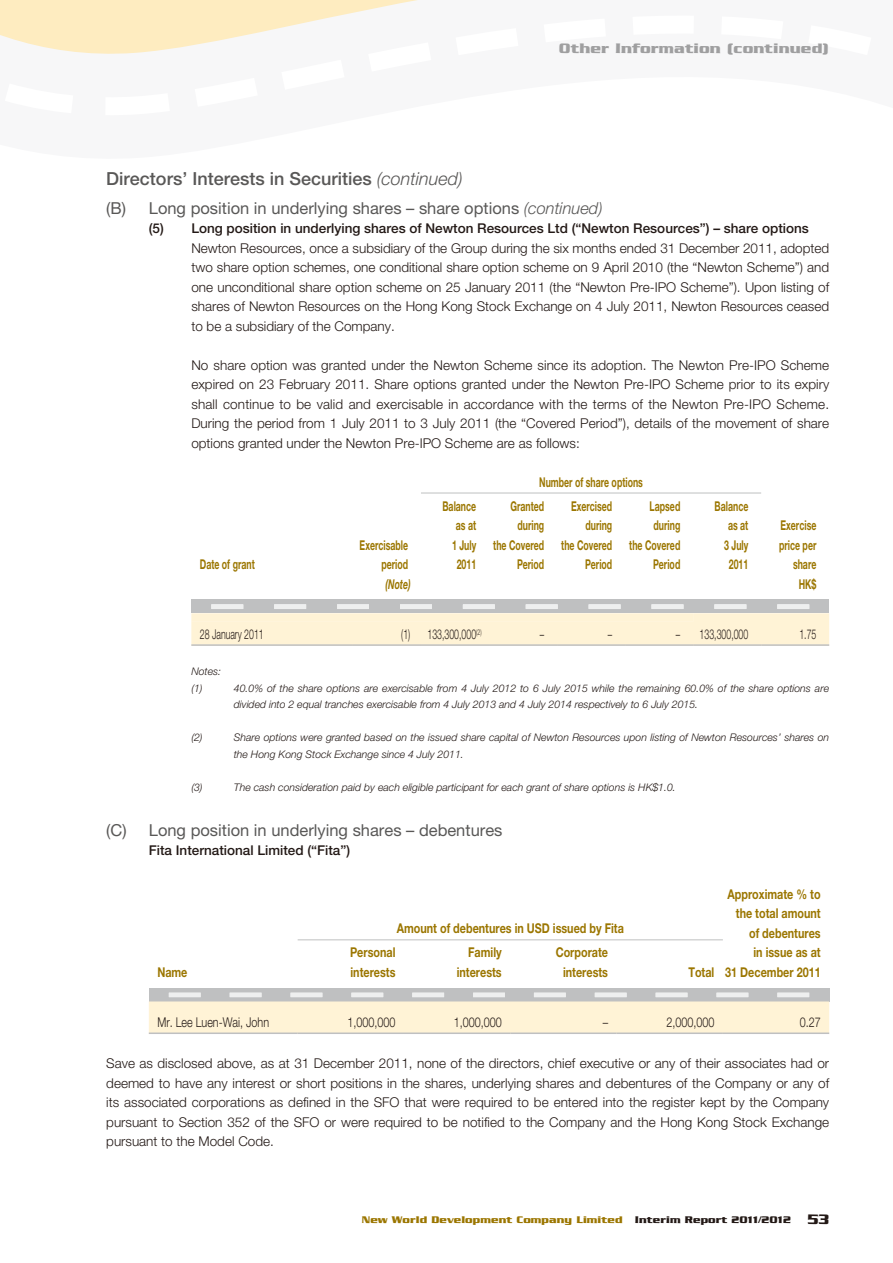
<style>
.page{position:relative;width:893px;height:1263px;background:#fff}
.page>*{position:absolute;margin:0;border:0;box-sizing:border-box;transform-origin:0 0}
.t1{font:500 18px "Helvetica Neue LT Std";color:#595857}
.t2{font:16.5px "Helvetica Neue LT Std";color:#595857}
.t3{font:700 15px "Serpentine Std";color:#9f9fa0}
.t4{font:300 13.5px/19.5px "Helvetica Neue LT Std";color:#231916;text-align:justify}
.t5{font:700 13.5px/19.5px "Helvetica Neue LT Std";color:#9b7600;text-align:right;scale:.65 1}
.t6{font:700 13.5px/19.5px "Helvetica Neue LT Std";color:#9b7600;text-align:right;scale:.8 1}
.t7{font:500 13.5px "Helvetica Neue LT Std";color:#231916}
.t8{font:300 13.5px "Helvetica Neue LT Std";color:#231916;scale:.8 1}
.t9{font:300 13.5px "Helvetica Neue LT Std";color:#231916;scale:.65 1}
.t10{font:italic 700 13.5px "Helvetica Neue LT Std";color:#9b7600;scale:.65 1}
.t11{font:italic 300 10.5px/16.5px "Helvetica Neue LT Std";color:#231916}
.t12{font:700 10.5px "Serpentine Std";color:#9b7600}
.s1{font-weight:300;font-style:italic}
</style>
<div class="page">
<svg style="left:189px;top:0;width:229px;height:46px"></svg>
<svg style="left:0;top:0;width:189px;height:54px;background:#fdedc5"></svg>
<div style="left:191px;top:599px;width:638px;height:14px;background:#bfc0c1"></div>
<hr style="left:421px;top:493px;width:340px;height:1px;background:#bfc0c1">
<svg style="left:191px;top:604px;width:638px;height:40px"></svg>
<hr style="left:191px;top:644px;width:162px;height:2px;background:#bfc0c1">
<hr style="left:353px;top:644px;width:68px;height:2px;background:#bfc0c1">
<hr style="left:421px;top:644px;width:68px;height:2px;background:#bfc0c1">
<hr style="left:489px;top:644px;width:68px;height:2px;background:#bfc0c1">
<hr style="left:557px;top:644px;width:68px;height:2px;background:#bfc0c1">
<hr style="left:625px;top:644px;width:68px;height:2px;background:#bfc0c1">
<hr style="left:693px;top:644px;width:68px;height:2px;background:#bfc0c1">
<hr style="left:761px;top:644px;width:68px;height:2px;background:#bfc0c1">
<div style="left:149px;top:988px;width:680px;height:13px;background:#bfc0c1"></div>
<hr style="left:298px;top:939px;width:425px;height:1px;background:#bfc0c1">
<svg style="left:149px;top:992px;width:680px;height:40px"></svg>
<hr style="left:149px;top:1032px;width:149px;height:2px;background:#bfc0c1">
<hr style="left:298px;top:1032px;width:106px;height:2px;background:#bfc0c1">
<hr style="left:404px;top:1032px;width:106px;height:2px;background:#bfc0c1">
<hr style="left:510px;top:1032px;width:107px;height:2px;background:#bfc0c1">
<hr style="left:617px;top:1032px;width:106px;height:2px;background:#bfc0c1">
<hr style="left:723px;top:1032px;width:106px;height:2px;background:#bfc0c1">
<p class="t3" style="left:559px;top:40px;width:272px;rotate:1deg">Other Information (continued)</p>
<h1 class="t1" style="left:106px;top:172px;width:358px">Directors’ Interests in Securities <span class="s1">(continued)</span></h1>
<p class="t2" style="left:106px;top:202px;width:498px">(B) Long position in underlying shares – share options <span class="s1">(continued)</span></p>
<p class="t7" style="left:149px;top:223px;width:662px">(5) Long position in underlying shares of Newton Resources Ltd (“Newton Resources”) – share options</p>
<p class="t4" style="left:191px;top:240px;width:639px">Newton Resources, once a subsidiary of the Group during the six months ended 31 December 2011, adopted two share option schemes, one conditional share option scheme on 9 April 2010 (the “Newton Scheme”) and one unconditional share option scheme on 25 January 2011 (the “Newton Pre-IPO Scheme”). Upon listing of shares of Newton Resources on the Hong Kong Stock Exchange on 4 July 2011, Newton Resources ceased to be a subsidiary of the Company.</p>
<p class="t4" style="left:191px;top:357px;width:639px">No share option was granted under the Newton Scheme since its adoption. The Newton Pre-IPO Scheme expired on 23 February 2011. Share options granted under the Newton Pre-IPO Scheme prior to its expiry shall continue to be valid and exercisable in accordance with the terms of the Newton Pre-IPO Scheme.<br>During the period from 1 July 2011 to 3 July 2011 (the “Covered Period”), details of the movement of share options granted under the Newton Pre-IPO Scheme are as follows:</p>
<p class="t5" style="left:539px;top:474px;width:161px">Number of share options</p>
<p class="t5" style="left:200px;top:556px;width:86px">Date of grant</p>
<p class="t5" style="left:360px;top:537px;width:76px">Exercisable period</p>
<p class="t5" style="left:442px;top:498px;width:53px">Balance as at<br>1 July<br>2011</p>
<p class="t5" style="left:493px;top:498px;width:80px">Granted during<br>the Covered<br>Period</p>
<p class="t5" style="left:561px;top:498px;width:80px">Exercised during<br>the Covered<br>Period</p>
<p class="t5" style="left:629px;top:498px;width:80px">Lapsed during<br>the Covered<br>Period</p>
<p class="t5" style="left:715px;top:498px;width:53px">Balance as at<br>3 July<br>2011</p>
<p class="t5" style="left:779px;top:517px;width:59px">Exercise price per share</p>
<p class="t10" style="left:386px;top:579px;width:40px">(Note)</p>
<p class="t5" style="left:799px;top:576px;width:29px">HK$</p>
<p class="t9" style="left:200px;top:629px;width:100px">28 January 2011</p>
<p class="t9" style="left:401px;top:629px;width:125px">(1) 133,300,000<sup>(2)</sup></p>
<p class="t9" style="left:540px;top:629px;width:8px">–</p>
<p class="t9" style="left:608px;top:629px;width:8px">–</p>
<p class="t9" style="left:676px;top:629px;width:113px">– 133,300,000</p>
<p class="t9" style="left:799px;top:629px;width:28px">1.75</p>
<p class="t11" style="left:191px;top:664px;width:31px">Notes: (1)</p>
<p class="t11" style="left:234px;top:681px;width:597px">40.0% of the share options are exercisable from 4 July 2012 to 6 July 2015 while the remaining 60.0% of the share options are divided into 2 equal tranches exercisable from 4 July 2013 and 4 July 2014 respectively to 6 July 2015.</p>
<p class="t11" style="left:191px;top:730px;width:13px">(2)</p>
<p class="t11" style="left:234px;top:730px;width:597px">Share options were granted based on the issued share capital of Newton Resources upon listing of Newton Resources’ shares on the Hong Kong Stock Exchange since 4 July 2011.</p>
<p class="t11" style="left:191px;top:780px;width:13px">(3)</p>
<p class="t11" style="left:234px;top:780px;width:443px">The cash consideration paid by each eligible participant for each grant of share options is HK$1.0.</p>
<p class="t2" style="left:106px;top:824px;width:398px">(C) Long position in underlying shares – debentures</p>
<p class="t7" style="left:149px;top:846px;width:203px">Fita International Limited (“Fita”)</p>
<p class="t6" style="left:725px;top:886px;width:121px">Approximate % to the total amount of debentures<br>in issue as at<br>31 December 2011</p>
<p class="t6" style="left:397px;top:920px;width:285px">Amount of debentures in USD issued by Fita</p>
<p class="t6" style="left:350px;top:944px;width:58px;text-align:left">Personal interests</p>
<p class="t6" style="left:457px;top:944px;width:58px">Family interests</p>
<p class="t6" style="left:556px;top:944px;width:67px;text-align:center">Corporate interests</p>
<p class="t6" style="left:157px;top:964px;width:39px">Name</p>
<p class="t6" style="left:688px;top:964px;width:34px">Total</p>
<p class="t8" style="left:157px;top:1017px;width:141px">Mr. Lee Luen-Wai, John</p>
<p class="t8" style="left:347px;top:1017px;width:62px">1,000,000</p>
<p class="t8" style="left:454px;top:1017px;width:62px">1,000,000</p>
<p class="t8" style="left:603px;top:1017px;width:8px">–</p>
<p class="t8" style="left:666px;top:1017px;width:62px">2,000,000</p>
<p class="t8" style="left:800px;top:1017px;width:28px">0.27</p>
<p class="t4" style="left:106px;top:1055px;width:724px">Save as disclosed above, as at 31 December 2011, none of the directors, chief executive or any of their associates had or deemed to have any interest or short positions in the shares, underlying shares and debentures of the Company or any of its associated corporations as defined in the SFO that were required to be entered into the register kept by the Company pursuant to Section 352 of the SFO or were required to be notified to the Company and the Hong Kong Stock Exchange pursuant to the Model Code.</p>
<p class="t12" style="left:362px;top:1213px;width:469px;rotate:1deg">New World Development Company Limited <sup>Interim</sup> <sup>Report</sup> <sup>2011/2012</sup> <sup>53</sup></p>
</div>
